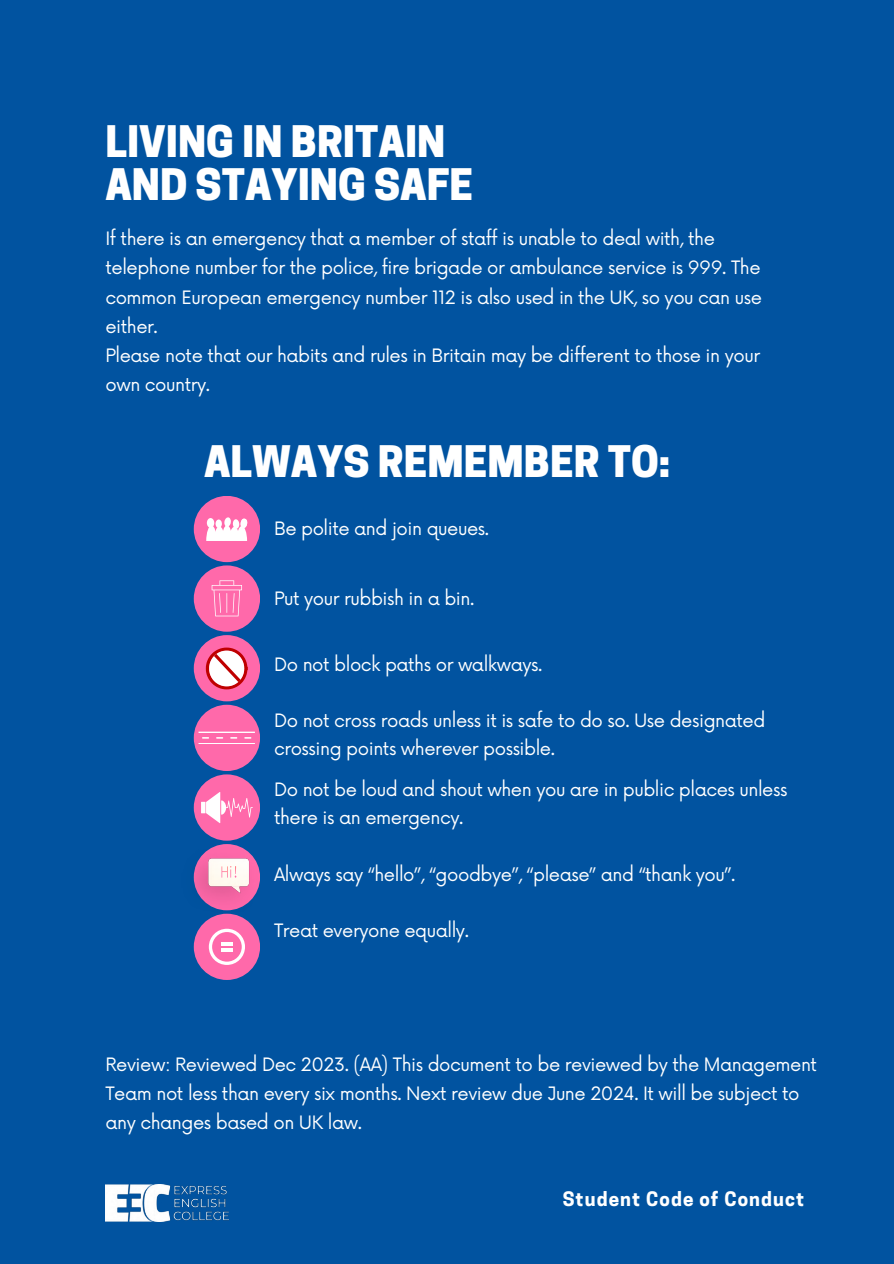
<style>
.page{position:relative;width:894px;height:1264px;background:#fff}
.page>*{position:absolute;margin:0;border:0;box-sizing:border-box;transform-origin:0 0}
.t1{font:800 40.8px/42.8px "Cooper Hewitt";color:#fff}
.t2{font:700 18.75px "Cooper Hewitt";letter-spacing:.06em;color:#fff}
.t3{font:18px/29.2px "Now";letter-spacing:-.025em;color:#fff}
</style>
<div class="page">
<div style="left:0;top:0;width:893px;height:1263px;background:#0153a0"></div>
<img style="left:105px;top:1184px;width:123px;height:37px">
<div style="left:194px;top:496px;width:66px;height:66px;background:#ff69aa;border-radius:50%"></div>
<div style="left:194px;top:565px;width:66px;height:66px;background:#ff69aa;border-radius:50%"></div>
<div style="left:194px;top:635px;width:66px;height:66px;background:#ff69aa;border-radius:50%"></div>
<div style="left:194px;top:704px;width:66px;height:67px;background:#ff69aa;border-radius:50%"></div>
<div style="left:194px;top:774px;width:66px;height:66px;background:#ff69aa;border-radius:50%"></div>
<div style="left:194px;top:913px;width:66px;height:67px;background:#ff69aa;border-radius:50%"></div>
<svg style="left:206px;top:517px;width:41px;height:23px"></svg>
<svg style="left:211px;top:580px;width:31px;height:36px"></svg>
<svg style="left:206px;top:647px;width:41px;height:43px"></svg>
<hr style="left:198px;top:742px;width:57px;height:2px;background:#fff">
<hr style="left:198px;top:731px;width:57px;height:2px;background:#fff">
<hr style="left:201px;top:801px;width:4px;height:12px;background:#fff">
<svg style="left:206px;top:792px;width:47px;height:31px"></svg>
<img style="left:193px;top:847px;width:67px;height:72px">
<svg style="left:221px;top:866px;width:15px;height:11px"></svg>
<svg style="left:209px;top:928px;width:36px;height:36px"></svg>
<p class="t1" style="left:105px;top:125px;width:369px">LIVING IN BRITAIN<br>AND STAYING SAFE</p>
<p class="t3" style="left:105px;top:225px;width:658px">If there is an emergency that a member of staff is unable to deal with, the telephone number for the police, fire brigade or ambulance service is 999. The common European emergency number 112 is also used in the UK, so you can use either.</p>
<p class="t3" style="left:105px;top:342px;width:656px">Please note that our habits and rules in Britain may be different to those in your own country.</p>
<p class="t1" style="left:204px;top:446px;width:467px">ALWAYS REMEMBER TO:</p>
<h1 class="t3" style="left:274px;top:515px;width:216px">Be polite and join queues.</h1>
<p class="t3" style="left:274px;top:585px;width:202px">Put your rubbish in a bin.</p>
<p class="t3" style="left:274px;top:650px;width:270px">Do not block paths or walkways.</p>
<p class="t3" style="left:274px;top:707px;width:492px;line-height:28.2px">Do not cross roads unless it is safe to do so. Use designated crossing points wherever possible.</p>
<p class="t3" style="left:274px;top:776px;width:515px;line-height:28.2px">Do not be loud and shout when you are in public places unless there is an emergency.</p>
<p class="t3" style="left:274px;top:860px;width:463px">Always say “hello”, “goodbye”, “please” and “thank you”.</p>
<p class="t3" style="left:274px;top:916px;width:196px">Treat everyone equally.</p>
<p class="t3" style="left:105px;top:1050px;width:713px">Review: Reviewed Dec 2023. (AA) This document to be reviewed by the Management<br>Team not less than every six months. Next review due June 2024. It will be subject to any changes based on UK law.</p>
<p class="t2" style="left:562px;top:1191px;width:243px">Student Code of Conduct</p>
</div>
